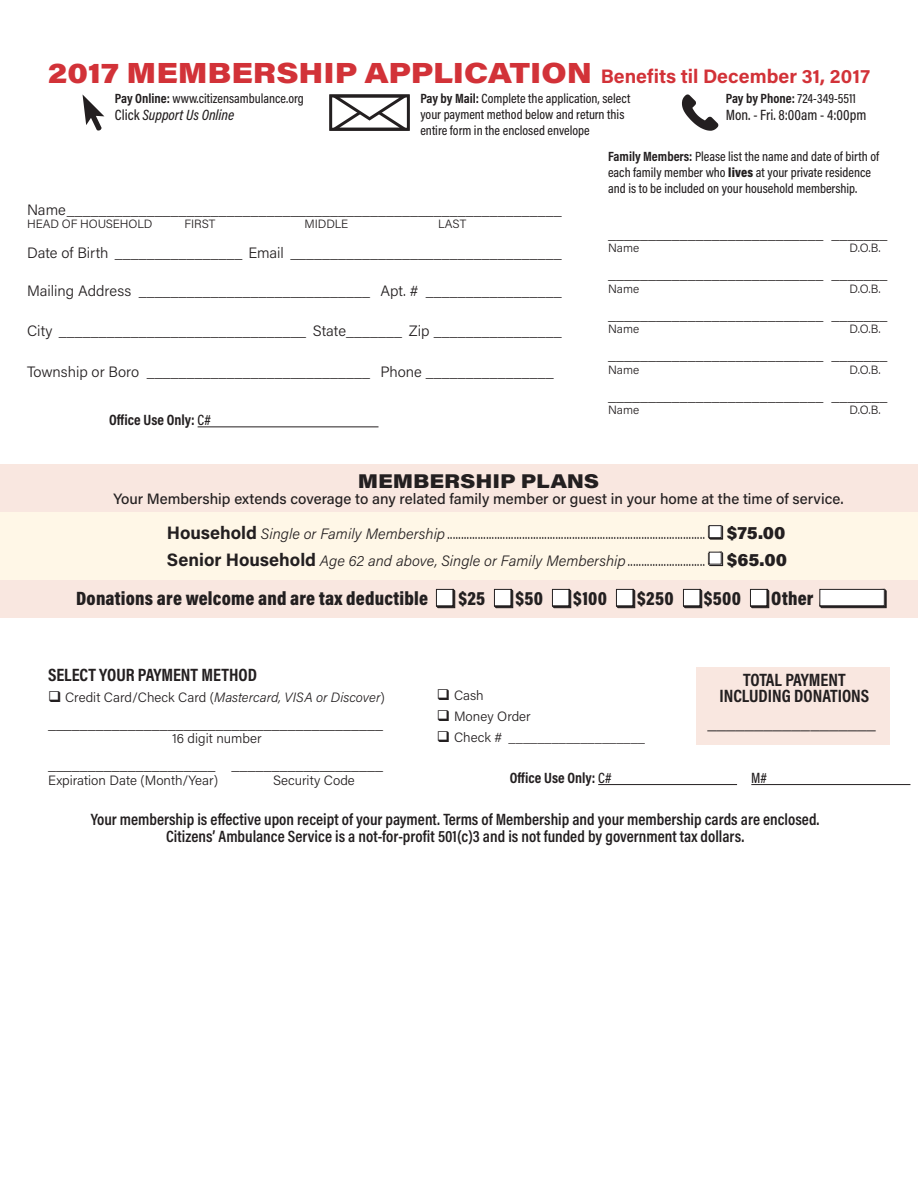
<style>
.page{position:relative;width:918px;height:1188px;background:#fff}
.page>*{position:absolute;margin:0;border:0;box-sizing:border-box;transform-origin:0 0}
.t1{font:900 19.5px "Acumin Pro Cond";letter-spacing:.01em;color:#231f20}
.t2{font:700 19.5px "Acumin Pro";color:#d23238}
.t3{font:900 19.5px "Acumin Pro Wide";color:#231f20}
.t4{font:700 18px "Acumin Pro Cond";color:#231f20}
.t5{font:600 16.5px "Acumin Pro Cond";color:#231f20}
.t6{font:300 15px "Acumin Pro";color:#231f20}
.t7{font:500 15px "Acumin Pro";color:#231f20}
.t8{font:italic 300 15px "Acumin Pro";color:#231f20}
.t9{font:700 15px "Acumin Pro Cond";color:#231f20}
.t10{font:500 15px "Acumin Pro Cond";color:#231f20}
.t11{font:italic 500 15px "Acumin Pro Cond";color:#231f20}
.t12{font:500 13.5px/16.2px "Acumin Pro Cond";color:#231f20}
.t13{font:300 13.5px "Acumin Pro";color:#231f20}
.t14{font:italic 300 13.5px "Acumin Pro";color:#231f20}
.t15{font:300 12px "Acumin Pro";letter-spacing:-.01em;color:#231f20}
.s1{font-family:"Acumin Pro Wide";font-weight:900;font-size:28.5px}
.s2{font-weight:700}
.s3{font-style:normal}
.s4{font-weight:900}
.s5{font-weight:500}
.s6{font-weight:700;font-size:18px}
.s7{font-style:italic}
.s8{font-weight:900;font-size:18px}
.s9{font-weight:700;font-style:normal;font-size:18px}
.s10{font-weight:900;font-style:normal;font-size:18px}
</style>
<div class="page">
<div style="left:0;top:492px;width:918px;height:104px;background:#fff7e7"></div>
<div style="left:697px;top:668px;width:193px;height:77px;background:#f9e7e0"></div>
<div style="left:0;top:465px;width:918px;height:47px;background:#f9e7e0"></div>
<div style="left:0;top:580px;width:918px;height:38px;background:#f9e7e0"></div>
<hr style="left:198px;top:426px;width:181px;height:1px;background:#231f20">
<hr style="left:598px;top:784px;width:139px;height:1px;background:#231f20">
<hr style="left:751px;top:784px;width:159px;height:1px;background:#231f20">
<svg style="left:819px;top:589px;width:68px;height:19px"></svg>
<div style="left:820px;top:589px;width:64px;height:17px;background:#fff"></div>
<div style="left:819px;top:589px;width:66px;height:17px;border:1px solid #231f20"></div>
<svg style="left:750px;top:589px;width:20px;height:19px"></svg>
<div style="left:750px;top:589px;width:17px;height:17px;background:#fff"></div>
<div style="left:750px;top:589px;width:17px;height:17px;border:1px solid #231f20"></div>
<svg style="left:708px;top:525px;width:15px;height:15px"></svg>
<div style="left:709px;top:526px;width:12px;height:12px;background:#fff"></div>
<div style="left:709px;top:525px;width:13px;height:13px;border:1px solid #231f20"></div>
<svg style="left:708px;top:551px;width:15px;height:15px"></svg>
<div style="left:709px;top:552px;width:12px;height:12px;background:#fff"></div>
<div style="left:709px;top:552px;width:13px;height:13px;border:1px solid #231f20"></div>
<svg style="left:683px;top:589px;width:20px;height:19px"></svg>
<div style="left:683px;top:589px;width:17px;height:17px;background:#fff"></div>
<div style="left:683px;top:589px;width:17px;height:17px;border:1px solid #231f20"></div>
<svg style="left:616px;top:589px;width:20px;height:19px"></svg>
<div style="left:616px;top:589px;width:17px;height:17px;background:#fff"></div>
<div style="left:616px;top:589px;width:17px;height:17px;border:1px solid #231f20"></div>
<svg style="left:552px;top:589px;width:20px;height:19px"></svg>
<div style="left:552px;top:589px;width:17px;height:17px;background:#fff"></div>
<div style="left:552px;top:589px;width:17px;height:17px;border:1px solid #231f20"></div>
<svg style="left:494px;top:589px;width:20px;height:19px"></svg>
<div style="left:494px;top:589px;width:17px;height:17px;background:#fff"></div>
<div style="left:494px;top:589px;width:17px;height:17px;border:1px solid #231f20"></div>
<svg style="left:436px;top:589px;width:20px;height:19px"></svg>
<div style="left:436px;top:589px;width:17px;height:17px;background:#fff"></div>
<div style="left:436px;top:589px;width:17px;height:17px;border:1px solid #231f20"></div>
<svg style="left:682px;top:94px;width:36px;height:37px"></svg>
<svg style="left:329px;top:94px;width:81px;height:37px"></svg>
<svg style="left:83px;top:95px;width:21px;height:36px"></svg>
<p class="t2" style="left:48px;top:62px;width:824px"><span class="s1">2017 MEMBERSHIP APPLICATION</span> Benefits til December 31, 2017</p>
<p class="t12" style="left:115px;top:90px;width:190px"><span class="s2">Pay Online:</span> www.citizensambulance.org</p>
<p class="t11" style="left:115px;top:105px;width:121px"><span class="s3">Click</span> Support Us Online</p>
<p class="t12" style="left:420px;top:90px;width:211px"><span class="s2">Pay by Mail:</span> Complete the application, select your payment method below and return this entire form in the enclosed envelope</p>
<p class="t12" style="left:726px;top:90px;width:132px"><span class="s2">Pay by Phone:</span> 724-349-5511</p>
<p class="t10" style="left:726px;top:105px;width:142px">Mon. - Fri. 8:00am - 4:00pm</p>
<p class="t12" style="left:608px;top:148px;width:272px"><span class="s2">Family Members:</span> Please list the name and date of birth of each family member who <span class="s4">lives</span> at your private residence and is to be included on your household membership.</p>
<p class="t6" style="left:27px;top:199px;width:536px">Name______________________________________________________________</p>
<p class="t15" style="left:27px;top:216px;width:127px">HEAD OF HOUSEHOLD</p>
<p class="t15" style="left:184px;top:216px;width:32px">FIRST</p>
<p class="t15" style="left:304px;top:216px;width:45px">MIDDLE</p>
<p class="t15" style="left:438px;top:216px;width:30px">LAST</p>
<p class="t6" style="left:27px;top:243px;width:536px">Date of Birth ________________ Email __________________________________</p>
<p class="t6" style="left:27px;top:280px;width:536px">Mailing Address _____________________________ Apt. # _________________</p>
<p class="t6" style="left:27px;top:321px;width:536px">City _______________________________ State_______ Zip ________________</p>
<p class="t6" style="left:27px;top:361px;width:528px">Township or Boro ____________________________ Phone ________________</p>
<p class="t9" style="left:109px;top:410px;width:103px">Office Use Only: <span class="s5">C#</span></p>
<p class="t6" style="left:608px;top:223px;width:281px">___________________________ _______</p>
<p class="t15" style="left:608px;top:240px;width:33px">Name</p>
<p class="t15" style="left:850px;top:240px;width:33px">D.O.B.</p>
<p class="t6" style="left:608px;top:264px;width:281px">___________________________ _______</p>
<p class="t15" style="left:608px;top:280px;width:33px">Name</p>
<p class="t15" style="left:850px;top:280px;width:33px">D.O.B.</p>
<p class="t6" style="left:608px;top:304px;width:281px">___________________________ _______</p>
<p class="t15" style="left:608px;top:321px;width:33px">Name</p>
<p class="t15" style="left:850px;top:321px;width:33px">D.O.B.</p>
<p class="t6" style="left:608px;top:345px;width:281px">___________________________ _______</p>
<p class="t15" style="left:608px;top:361px;width:33px">Name</p>
<p class="t15" style="left:850px;top:361px;width:33px">D.O.B.</p>
<p class="t6" style="left:608px;top:385px;width:281px">___________________________ _______</p>
<p class="t15" style="left:608px;top:402px;width:33px">Name</p>
<p class="t15" style="left:850px;top:402px;width:33px">D.O.B.</p>
<p class="t3" style="left:358px;top:466px;width:243px">MEMBERSHIP PLANS</p>
<p class="t7" style="left:113px;top:489px;width:732px">Your Membership extends coverage to any related family member or guest in your home at the time of service.</p>
<p class="t6" style="left:167px;top:523px;width:620px"><span class="s6">Household</span> <span class="s7">Single or Family Membership</span>.............................................................................................❑ <span class="s8">$75.00</span></p>
<p class="t8" style="left:167px;top:550px;width:622px"><span class="s9">Senior Household</span> Age 62 and above, Single or Family Membership<span class="s3">............................</span>❑ <span class="s10">$65.00</span></p>
<p class="t1" style="left:76px;top:586px;width:354px">Donations are welcome and are tax deductible</p>
<p class="t1" style="left:458px;top:586px;width:28px">$25</p>
<p class="t1" style="left:515px;top:586px;width:29px">$50</p>
<p class="t1" style="left:573px;top:586px;width:35px">$100</p>
<p class="t1" style="left:637px;top:586px;width:38px">$250</p>
<p class="t1" style="left:704px;top:586px;width:39px">$500</p>
<p class="t1" style="left:771px;top:586px;width:44px">Other</p>
<p class="t4" style="left:48px;top:663px;width:210px">SELECT YOUR PAYMENT METHOD</p>
<p class="t14" style="left:48px;top:688px;width:338px">❑ <span class="s3">Credit Card/Check Card (</span>Mastercard, VISA or Discover<span class="s3">)</span></p>
<p class="t6" style="left:48px;top:713px;width:337px">__________________________________________</p>
<p class="t13" style="left:172px;top:729px;width:91px">16 digit number</p>
<p class="t6" style="left:48px;top:754px;width:337px">_____________________ ___________________</p>
<p class="t13" style="left:48px;top:771px;width:172px">Expiration Date (Month/Year)</p>
<p class="t13" style="left:273px;top:771px;width:83px">Security Code</p>
<p class="t13" style="left:437px;top:686px;width:48px">❑ Cash</p>
<p class="t13" style="left:437px;top:707px;width:95px">❑ Money Order</p>
<p class="t13" style="left:437px;top:728px;width:210px">❑ Check # ___________________</p>
<p class="t4" style="left:743px;top:667px;width:104px">TOTAL PAYMENT</p>
<p class="t4" style="left:719px;top:684px;width:151px">INCLUDING DONATIONS</p>
<p class="t4" style="left:707px;top:711px;width:170px">__________________</p>
<p class="t9" style="left:510px;top:768px;width:103px">Office Use Only: <span class="s5">C#</span></p>
<p class="t10" style="left:751px;top:768px;width:17px">M#</p>
<p class="t5" style="left:91px;top:809px;width:730px">Your membership is effective upon receipt of your payment. Terms of Membership and your membership cards are enclosed.</p>
<p class="t5" style="left:166px;top:825px;width:580px">Citizens’ Ambulance Service is a not-for-profit 501(c)3 and is not funded by government tax dollars.</p>
</div>
